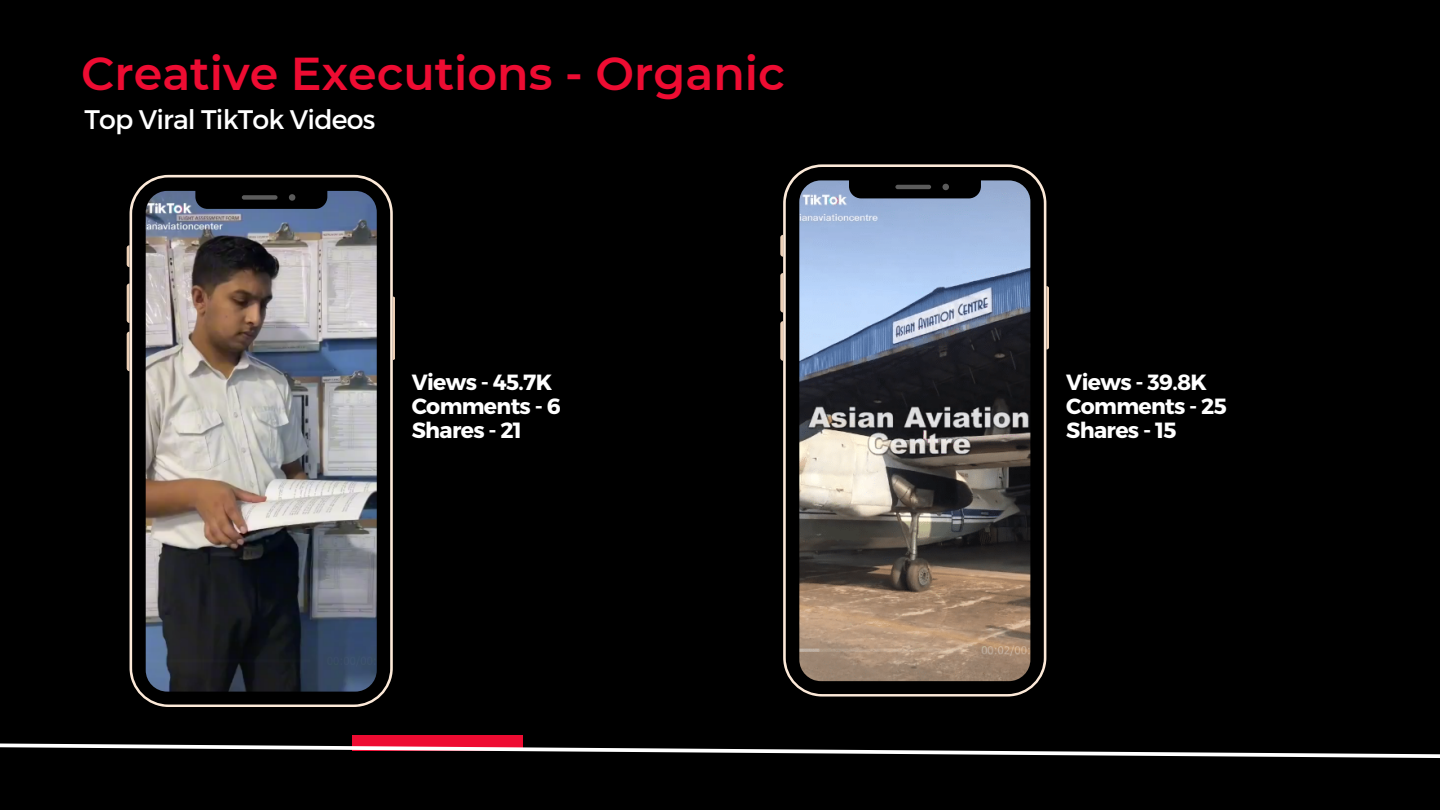
<style>
.page{position:relative;width:1440px;height:810px;background:#000}
.page>*{position:absolute;margin:0;border:0;box-sizing:border-box;transform-origin:0 0}
.t1{font:600 46px "Montserrat";color:#ee0c32}
.t2{font:26.8px "Montserrat";letter-spacing:-.03em;color:#fff}
.t3{font:700 22px/24px "Montserrat";letter-spacing:-.03em;color:#fff}
</style>
<div class="page">
<div style="left:352px;top:736px;width:170px;height:15px;background:#ee0c32"></div>
<svg style="left:0;top:742px;width:1440px;height:16px"></svg>
<svg style="left:127px;top:245px;width:3px;height:22px"></svg>
<svg style="left:127px;top:283px;width:3px;height:40px"></svg>
<svg style="left:127px;top:332px;width:3px;height:39px"></svg>
<svg style="left:393px;top:297px;width:2px;height:63px"></svg>
<img style="left:130px;top:175px;width:263px;height:532px">
<svg style="left:780px;top:235px;width:3px;height:22px"></svg>
<svg style="left:780px;top:273px;width:3px;height:40px"></svg>
<svg style="left:780px;top:321px;width:3px;height:40px"></svg>
<svg style="left:1046px;top:286px;width:3px;height:64px"></svg>
<svg style="left:783px;top:164px;width:263px;height:532px"></svg>
<h1 class="t1" style="left:81px;top:46px;width:705px">Creative Executions - Organic</h1>
<p class="t2" style="left:84px;top:102px;width:293px">Top Viral TikTok Videos</p>
<p class="t3" style="left:412px;top:369px;width:150px">Views - 45.7K<br>Comments - 6<br>Shares - 21</p>
<p class="t3" style="left:1066px;top:369px;width:162px">Views - 39.8K<br>Comments - 25<br>Shares - 15</p>
</div>
